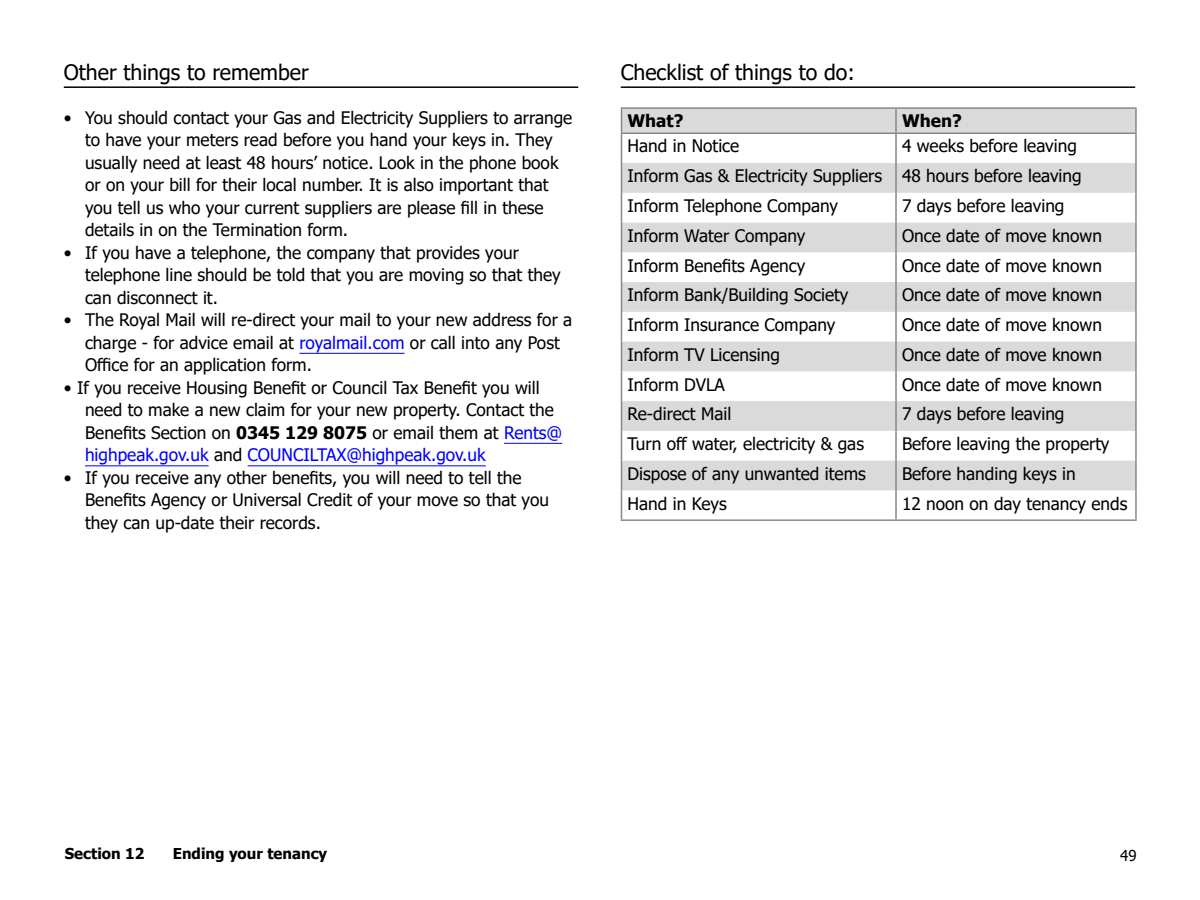
<style>
.page{position:relative;width:1200px;height:900px;background:#fff}
.page>*{position:absolute;margin:0;border:0;box-sizing:border-box;transform-origin:0 0}
.Subhead{font:21.3px "Tahoma";color:#000}
.Bullets{font:17.25px/22.5px "Tahoma";color:#000}
.Table_data{font:17.25px "Tahoma";color:#000}
.Table_header{font:700 17.25px "Tahoma";color:#000}
.t1{font:700 15px "Tahoma";color:#000}
.t2{font:15px "Tahoma";color:#000}
.s1{color:#00f}
.s2{font-weight:700}
</style>
<div class="page">
<hr style="left:64px;top:86px;width:514px;height:2px;background:#000">
<hr style="left:299px;top:353px;width:106px;height:1px;background:#00f">
<hr style="left:504px;top:443px;width:58px;height:1px;background:#00f">
<hr style="left:85px;top:465px;width:124px;height:1px;background:#00f">
<hr style="left:248px;top:465px;width:238px;height:1px;background:#00f">
<hr style="left:621px;top:86px;width:514px;height:2px;background:#000">
<svg style="left:622px;top:109px;width:513px;height:381px;fill:#dadada"></svg>
<hr style="left:621px;top:107px;width:275px;height:2px;background:#878787">
<hr style="left:896px;top:107px;width:241px;height:2px;background:#878787">
<hr style="left:895px;top:109px;width:2px;height:24px;background:#878787">
<hr style="left:1135px;top:109px;width:2px;height:24px;background:#878787">
<hr style="left:621px;top:133px;width:275px;height:1px;background:#878787">
<svg style="left:621px;top:109px;width:1px;height:54px"></svg>
<hr style="left:896px;top:133px;width:241px;height:1px;background:#878787">
<hr style="left:895px;top:134px;width:2px;height:29px;background:#878787">
<hr style="left:1135px;top:134px;width:2px;height:29px;background:#878787">
<hr style="left:621px;top:163px;width:1px;height:30px;background:#878787">
<hr style="left:895px;top:163px;width:2px;height:30px;background:#878787">
<hr style="left:1135px;top:163px;width:2px;height:30px;background:#878787">
<hr style="left:621px;top:193px;width:1px;height:30px;background:#878787">
<hr style="left:895px;top:193px;width:2px;height:30px;background:#878787">
<hr style="left:1135px;top:193px;width:2px;height:30px;background:#878787">
<svg style="left:621px;top:223px;width:1px;height:29px"></svg>
<hr style="left:895px;top:223px;width:2px;height:29px;background:#878787">
<hr style="left:1135px;top:223px;width:2px;height:29px;background:#878787">
<hr style="left:621px;top:252px;width:1px;height:30px;background:#878787">
<hr style="left:895px;top:252px;width:2px;height:30px;background:#878787">
<hr style="left:1135px;top:252px;width:2px;height:30px;background:#878787">
<hr style="left:621px;top:282px;width:1px;height:30px;background:#878787">
<hr style="left:895px;top:282px;width:2px;height:30px;background:#878787">
<hr style="left:1135px;top:282px;width:2px;height:30px;background:#878787">
<hr style="left:621px;top:312px;width:1px;height:30px;background:#878787">
<hr style="left:895px;top:312px;width:2px;height:30px;background:#878787">
<hr style="left:1135px;top:312px;width:2px;height:30px;background:#878787">
<svg style="left:621px;top:342px;width:1px;height:29px"></svg>
<hr style="left:895px;top:342px;width:2px;height:29px;background:#878787">
<hr style="left:1135px;top:342px;width:2px;height:29px;background:#878787">
<hr style="left:621px;top:371px;width:1px;height:30px;background:#878787">
<hr style="left:895px;top:371px;width:2px;height:30px;background:#878787">
<hr style="left:1135px;top:371px;width:2px;height:30px;background:#878787">
<hr style="left:621px;top:401px;width:1px;height:30px;background:#878787">
<hr style="left:895px;top:401px;width:2px;height:30px;background:#878787">
<hr style="left:1135px;top:401px;width:2px;height:30px;background:#878787">
<hr style="left:621px;top:431px;width:1px;height:30px;background:#878787">
<hr style="left:895px;top:431px;width:2px;height:30px;background:#878787">
<hr style="left:1135px;top:431px;width:2px;height:30px;background:#878787">
<hr style="left:895px;top:461px;width:2px;height:29px;background:#878787">
<hr style="left:1135px;top:461px;width:2px;height:29px;background:#878787">
<svg style="left:621px;top:461px;width:1px;height:58px"></svg>
<hr style="left:895px;top:490px;width:2px;height:29px;background:#878787">
<hr style="left:1135px;top:490px;width:2px;height:29px;background:#878787">
<hr style="left:621px;top:519px;width:275px;height:2px;background:#878787">
<hr style="left:896px;top:519px;width:241px;height:2px;background:#878787">
<h2 class="Subhead" style="left:64px;top:58px;width:247px">Other things to remember</h2>
<p class="Bullets" style="left:85px;top:107px;width:489px;text-indent:-21px">• You should contact your Gas and Electricity Suppliers to arrange to have your meters read before you hand your keys in. They usually need at least 48 hours’ notice. Look in the phone book or on your bill for their local number. It is also important that you tell us who your current suppliers are please fill in these details in on the Termination form.</p>
<p class="Bullets" style="left:85px;top:242px;width:477px;text-indent:-21px">• If you have a telephone, the company that provides your telephone line should be told that you are moving so that they can disconnect it.</p>
<p class="Bullets" style="left:85px;top:310px;width:489px;text-indent:-21px">• The Royal Mail will re-direct your mail to your new address for a charge - for advice email at <span class="s1">royalmail.com</span> or call into any Post<br>Office for an application form.</p>
<p class="Bullets" style="left:85px;top:377px;width:479px;text-indent:-21px">• If you receive Housing Benefit or Council Tax Benefit you will need to make a new claim for your new property. Contact the Benefits Section on <span class="s2">0345 129 8075</span> or email them at <span class="s1">Rents@ highpeak.gov.uk</span> and <span class="s1">COUNCILTAX@highpeak.gov.uk</span></p>
<p class="Bullets" style="left:85px;top:467px;width:466px;text-indent:-21px">• If you receive any other benefits, you will need to tell the<br>Benefits Agency or Universal Credit of your move so that you they can up-date their records.</p>
<h2 class="Subhead" style="left:621px;top:58px;width:236px">Checklist of things to do:</h2>
<p class="Table_header" style="left:628px;top:109px;width:58px">What?</p>
<p class="Table_header" style="left:902px;top:109px;width:61px">When?</p>
<p class="Table_data" style="left:628px;top:135px;width:113px">Hand in Notice</p>
<p class="Table_data" style="left:902px;top:135px;width:177px">4 weeks before leaving</p>
<p class="Table_data" style="left:628px;top:164px;width:256px">Inform Gas &amp; Electricity Suppliers</p>
<p class="Table_data" style="left:902px;top:164px;width:181px">48 hours before leaving</p>
<p class="Table_data" style="left:628px;top:194px;width:212px">Inform Telephone Company</p>
<p class="Table_data" style="left:902px;top:194px;width:164px">7 days before leaving</p>
<p class="Table_data" style="left:628px;top:224px;width:180px">Inform Water Company</p>
<p class="Table_data" style="left:902px;top:224px;width:202px">Once date of move known</p>
<p class="Table_data" style="left:628px;top:254px;width:179px">Inform Benefits Agency</p>
<p class="Table_data" style="left:902px;top:254px;width:202px">Once date of move known</p>
<p class="Table_data" style="left:628px;top:283px;width:222px">Inform Bank/Building Society</p>
<p class="Table_data" style="left:902px;top:283px;width:202px">Once date of move known</p>
<p class="Table_data" style="left:628px;top:313px;width:209px">Inform Insurance Company</p>
<p class="Table_data" style="left:902px;top:313px;width:202px">Once date of move known</p>
<p class="Table_data" style="left:628px;top:343px;width:154px">Inform TV Licensing</p>
<p class="Table_data" style="left:902px;top:343px;width:202px">Once date of move known</p>
<p class="Table_data" style="left:628px;top:373px;width:99px">Inform DVLA</p>
<p class="Table_data" style="left:902px;top:373px;width:202px">Once date of move known</p>
<p class="Table_data" style="left:628px;top:402px;width:105px">Re-direct Mail</p>
<p class="Table_data" style="left:902px;top:402px;width:164px">7 days before leaving</p>
<p class="Table_data" style="left:628px;top:432px;width:238px">Turn off water, electricity &amp; gas</p>
<p class="Table_data" style="left:902px;top:432px;width:209px">Before leaving the property</p>
<p class="Table_data" style="left:628px;top:462px;width:240px">Dispose of any unwanted items</p>
<p class="Table_data" style="left:902px;top:462px;width:175px">Before handing keys in</p>
<p class="Table_data" style="left:628px;top:492px;width:101px">Hand in Keys</p>
<p class="Table_data" style="left:902px;top:492px;width:227px">12 noon on day tenancy ends</p>
<p class="t1" style="left:65px;top:843px;width:81px">Section 12</p>
<p class="t1" style="left:173px;top:843px;width:156px">Ending your tenancy</p>
<p class="t2" style="left:1120px;top:845px;width:18px">49</p>
</div>
